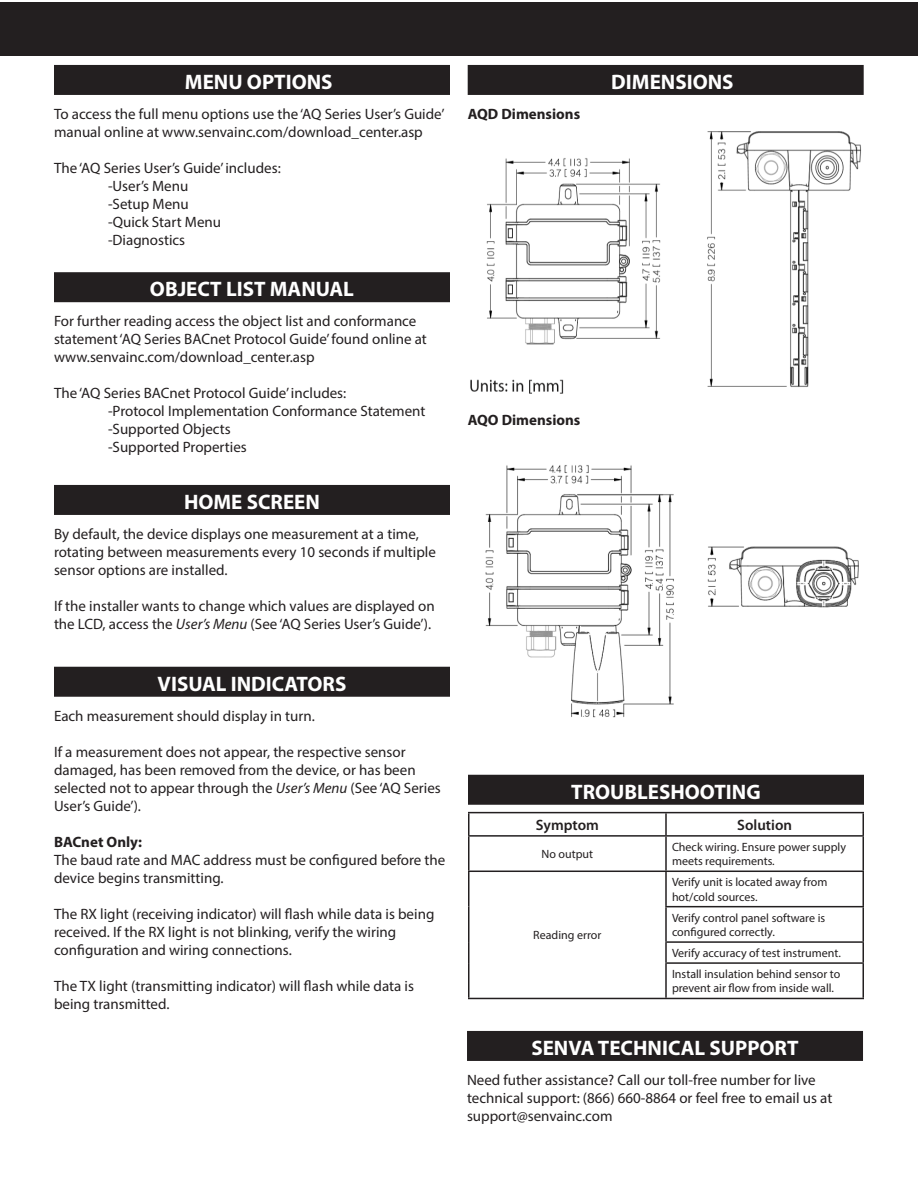
<style>
.page{position:relative;width:918px;height:1188px;background:#fff}
.page>*{position:absolute;margin:0;border:0;box-sizing:border-box;transform-origin:0 0}
.Install_Heading_Bars{font:700 21px "Myriad Pro";color:#fff}
.t1{font:15px/18px "Myriad Pro";color:#231f20}
.t2{font:700 15px "Myriad Pro";color:#231f20}
.t3{font:600 15px "Myriad Pro";color:#231f20}
.t4{font:12px/14.4px "Myriad Pro";color:#231f20}
.s1{font-style:italic}
</style>
<div class="page">
<div style="left:54px;top:667px;width:396px;height:30px;background:#231f20"></div>
<div style="left:54px;top:485px;width:396px;height:30px;background:#231f20"></div>
<div style="left:468px;top:775px;width:396px;height:30px;background:#231f20"></div>
<hr style="left:468px;top:812px;width:198px;height:1px;background:#231f20">
<hr style="left:468px;top:813px;width:2px;height:22px;background:#231f20">
<hr style="left:666px;top:812px;width:198px;height:1px;background:#231f20">
<hr style="left:665px;top:813px;width:2px;height:22px;background:#231f20">
<hr style="left:862px;top:813px;width:2px;height:22px;background:#231f20">
<hr style="left:468px;top:835px;width:198px;height:2px;background:#231f20">
<hr style="left:468px;top:837px;width:2px;height:34px;background:#231f20">
<hr style="left:666px;top:835px;width:198px;height:2px;background:#231f20">
<hr style="left:665px;top:837px;width:2px;height:34px;background:#231f20">
<hr style="left:862px;top:837px;width:2px;height:34px;background:#231f20">
<hr style="left:468px;top:871px;width:198px;height:1px;background:#231f20">
<hr style="left:468px;top:872px;width:2px;height:35px;background:#231f20">
<hr style="left:666px;top:871px;width:198px;height:1px;background:#231f20">
<hr style="left:665px;top:872px;width:2px;height:34px;background:#231f20">
<hr style="left:862px;top:872px;width:2px;height:34px;background:#231f20">
<hr style="left:468px;top:907px;width:2px;height:35px;background:#231f20">
<hr style="left:665px;top:906px;width:199px;height:1px;background:#231f20">
<hr style="left:665px;top:907px;width:2px;height:34px;background:#231f20">
<hr style="left:862px;top:907px;width:2px;height:34px;background:#231f20">
<hr style="left:468px;top:942px;width:2px;height:21px;background:#231f20">
<hr style="left:665px;top:941px;width:199px;height:2px;background:#231f20">
<svg style="left:665px;top:943px;width:2px;height:19px"></svg>
<svg style="left:862px;top:943px;width:2px;height:19px"></svg>
<hr style="left:468px;top:963px;width:2px;height:35px;background:#231f20">
<hr style="left:665px;top:962px;width:199px;height:2px;background:#231f20">
<hr style="left:665px;top:964px;width:2px;height:34px;background:#231f20">
<hr style="left:862px;top:964px;width:2px;height:34px;background:#231f20">
<hr style="left:468px;top:998px;width:198px;height:1px;background:#231f20">
<hr style="left:666px;top:998px;width:198px;height:1px;background:#231f20">
<div style="left:54px;top:65px;width:396px;height:30px;background:#231f20"></div>
<div style="left:0;top:2px;width:918px;height:54px;background:#231f20"></div>
<div style="left:467px;top:1031px;width:396px;height:30px;background:#231f20"></div>
<div style="left:468px;top:65px;width:396px;height:30px;background:#231f20"></div>
<img style="left:485px;top:465px;width:374px;height:253px">
<img style="left:470px;top:131px;width:391px;height:263px">
<div style="left:54px;top:272px;width:396px;height:30px;background:#231f20"></div>
<p class="Install_Heading_Bars" style="left:185px;top:68px;width:149px">MENU OPTIONS</p>
<p class="t1" style="left:54px;top:105px;width:392px">To access the full menu options use the ‘AQ Series User’s Guide’ manual online at www.senvainc.com/download_center.asp</p>
<p class="t1" style="left:54px;top:159px;width:228px">The ‘AQ Series User’s Guide’ includes:</p>
<p class="t1" style="left:108px;top:177px;width:82px">-User’s Menu</p>
<p class="t1" style="left:108px;top:195px;width:82px">-Setup Menu</p>
<p class="t1" style="left:108px;top:213px;width:115px">-Quick Start Menu</p>
<p class="t1" style="left:108px;top:231px;width:79px">-Diagnostics</p>
<p class="Install_Heading_Bars" style="left:150px;top:275px;width:206px">OBJECT LIST MANUAL</p>
<p class="t1" style="left:54px;top:312px;width:374px">For further reading access the object list and conformance statement ‘AQ Series BACnet Protocol Guide’ found online at www.senvainc.com/download_center.asp</p>
<p class="t1" style="left:54px;top:384px;width:294px">The ‘AQ Series BACnet Protocol Guide’ includes:</p>
<p class="t1" style="left:108px;top:402px;width:319px">-Protocol Implementation Conformance Statement</p>
<p class="t1" style="left:108px;top:420px;width:124px">-Supported Objects</p>
<p class="t1" style="left:108px;top:438px;width:140px">-Supported Properties</p>
<p class="Install_Heading_Bars" style="left:184px;top:488px;width:137px">HOME SCREEN</p>
<p class="t1" style="left:54px;top:525px;width:384px">By default, the device displays one measurement at a time, rotating between measurements every 10 seconds if multiple sensor options are installed.</p>
<p class="t1" style="left:54px;top:597px;width:382px">If the installer wants to change which values are displayed on the LCD, access the <span class="s1">User’s Menu</span> (See ‘AQ Series User’s Guide’).</p>
<p class="Install_Heading_Bars" style="left:158px;top:670px;width:190px">VISUAL INDICATORS</p>
<p class="t1" style="left:54px;top:706px;width:262px">Each measurement should display in turn.</p>
<p class="t1" style="left:54px;top:742px;width:388px">If a measurement does not appear, the respective sensor damaged, has been removed from the device, or has been selected not to appear through the <span class="s1">User’s Menu</span> (See ‘AQ Series User’s Guide’).</p>
<p class="t2" style="left:54px;top:832px;width:90px">BACnet Only:</p>
<p class="t1" style="left:54px;top:850px;width:393px">The baud rate and MAC address must be configured before the</p>
<p class="t1" style="left:54px;top:868px;width:171px">device begins transmitting.</p>
<p class="t1" style="left:54px;top:904px;width:382px">The RX light (receiving indicator) will flash while data is being</p>
<p class="t1" style="left:54px;top:922px;width:344px">received. If the RX light is not blinking, verify the wiring</p>
<p class="t1" style="left:54px;top:940px;width:239px">configuration and wiring connections.</p>
<p class="t1" style="left:54px;top:976px;width:362px">The TX light (transmitting indicator) will flash while data is</p>
<p class="t1" style="left:54px;top:994px;width:117px">being transmitted.</p>
<p class="t2" style="left:468px;top:104px;width:114px">AQD Dimensions</p>
<p class="Install_Heading_Bars" style="left:611px;top:68px;width:124px">DIMENSIONS</p>
<p class="t2" style="left:468px;top:410px;width:114px">AQO Dimensions</p>
<p class="Install_Heading_Bars" style="left:571px;top:778px;width:191px">TROUBLESHOOTING</p>
<p class="t3" style="left:536px;top:815px;width:64px">Symptom</p>
<p class="t3" style="left:737px;top:815px;width:56px">Solution</p>
<p class="t4" style="left:542px;top:847px;width:53px">No output</p>
<p class="t4" style="left:672px;top:839px;width:176px">Check wiring. Ensure power supply meets requirements.</p>
<p class="t4" style="left:533px;top:928px;width:70px">Reading error</p>
<p class="t4" style="left:672px;top:875px;width:157px">Verify unit is located away from hot/cold sources.</p>
<p class="t4" style="left:672px;top:910px;width:155px">Verify control panel software is configured correctly.</p>
<p class="t4" style="left:672px;top:946px;width:170px">Verify accuracy of test instrument.</p>
<p class="t4" style="left:672px;top:967px;width:170px">Install insulation behind sensor to prevent air flow from inside wall.</p>
<p class="Install_Heading_Bars" style="left:531px;top:1034px;width:269px">SENVA TECHNICAL SUPPORT</p>
<p class="t1" style="left:467px;top:1071px;width:367px">Need futher assistance? Call our toll-free number for live technical support: (866) 660-8864 or feel free to email us at support@senvainc.com</p>
</div>
